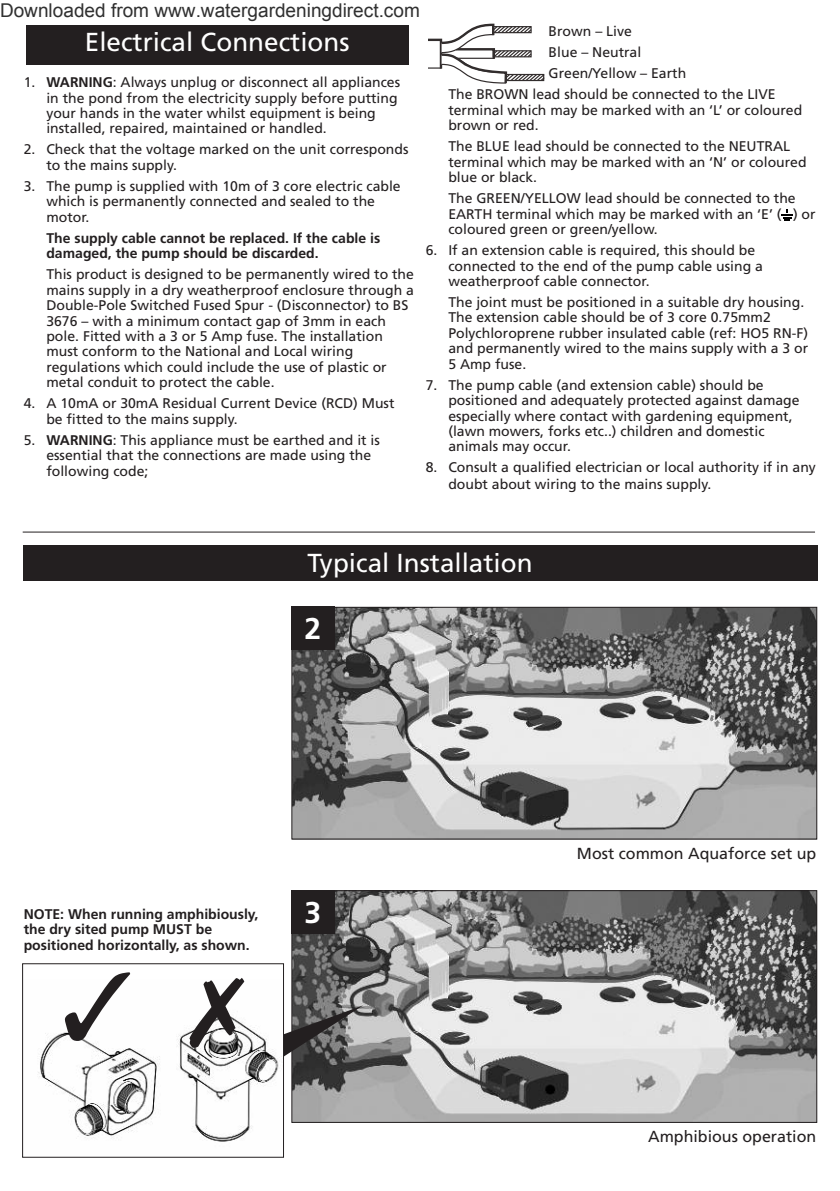
<style>
.page{position:relative;width:840px;height:1191px;background:#fff}
.page>*{position:absolute;margin:0;border:0;box-sizing:border-box;transform-origin:0 0}
.t1{font:700 30px "Frutiger";color:#fff}
.t2{font:26px "Frutiger";color:#fff}
.t3{font:19px "Arial";color:#303030}
.t4{font:16px "Frutiger";color:#231f20}
.t5{font:14px/15.4px "Frutiger";color:#231f20}
.t6{font:700 14px/15.4px "Frutiger";color:#231f20}
.s1{font-weight:700}
</style>
<div class="page">
<svg style="left:781px;top:210px;width:11px;height:11px"></svg>
<div style="left:26px;top:26px;width:382px;height:39px;background:#231f20"></div>
<svg style="left:428px;top:24px;width:116px;height:60px"></svg>
<div style="left:23px;top:545px;width:793px;height:36px;background:#231f20"></div>
<hr style="left:23px;top:531px;width:791px;height:1px;background:#231f20">
<img style="left:293px;top:609px;width:521px;height:228px">
<div style="left:291px;top:607px;width:525px;height:232px;border:1px solid #231f20"></div>
<div style="left:291px;top:607px;width:43px;height:43px;background:#231f20"></div>
<img style="left:293px;top:892px;width:521px;height:228px">
<div style="left:291px;top:890px;width:525px;height:232px;border:1px solid #231f20"></div>
<div style="left:291px;top:890px;width:43px;height:43px;background:#231f20"></div>
<img style="left:38px;top:1032px;width:215px;height:110px">
<div style="left:22px;top:963px;width:262px;height:194px;border:1px solid #231f20"></div>
<svg style="left:189px;top:978px;width:174px;height:116px"></svg>
<svg style="left:65px;top:1032px;width:65px;height:8px"></svg>
<h3 class="t3" style="left:0;top:-2px;width:421px">Downloaded from www.watergardeningdirect.com</h3>
<h2 class="t2" style="left:85px;top:31px;width:266px">Electrical Connections</h2>
<p class="t5" style="left:46px;top:76px;width:355px;text-indent:-23px">1. <span class="s1">WARNING</span>: Always unplug or disconnect all appliances in the pond from the electricity supply before putting your hands in the water whilst equipment is being installed, repaired, maintained or handled.</p>
<p class="t5" style="left:46px;top:143px;width:363px;text-indent:-23px">2. Check that the voltage marked on the unit corresponds to the mains supply.</p>
<p class="t5" style="left:46px;top:179px;width:355px;text-indent:-23px">3. The pump is supplied with 10m of 3 core electric cable which is permanently connected and sealed to the motor.</p>
<p class="t6" style="left:46px;top:231px;width:335px">The supply cable cannot be replaced. If the cable is damaged, the pump should be discarded.</p>
<p class="t5" style="left:46px;top:268px;width:369px">This product is designed to be permanently wired to the mains supply in a dry weatherproof enclosure through a Double-Pole Switched Fused Spur - (Disconnector) to BS 3676 – with a minimum contact gap of 3mm in each pole. Fitted with a 3 or 5 Amp fuse. The installation must conform to the National and Local wiring regulations which could include the use of plastic or metal conduit to protect the cable.</p>
<p class="t5" style="left:46px;top:397px;width:349px;text-indent:-23px">4. A 10mA or 30mA Residual Current Device (RCD) Must be fitted to the mains supply.</p>
<p class="t5" style="left:46px;top:433px;width:335px;text-indent:-23px">5. <span class="s1">WARNING</span>: This appliance must be earthed and it is essential that the connections are made using the following code;</p>
<p class="t5" style="left:548px;top:25px;width:85px">Brown – Live</p>
<p class="t5" style="left:548px;top:46px;width:94px">Blue – Neutral</p>
<p class="t5" style="left:548px;top:67px;width:139px">Green/Yellow – Earth</p>
<p class="t5" style="left:448px;top:88px;width:328px">The BROWN lead should be connected to the LIVE</p>
<p class="t5" style="left:448px;top:103px;width:355px">terminal which may be marked with an ‘L’ or coloured brown or red.</p>
<p class="t5" style="left:448px;top:140px;width:359px">The BLUE lead should be connected to the NEUTRAL terminal which may be marked with an ‘N’ or coloured blue or black.</p>
<p class="t5" style="left:448px;top:192px;width:368px">The GREEN/YELLOW lead should be connected to the<br>EARTH terminal which may be marked with an ‘E’ ( ) or coloured green or green/yellow.</p>
<p class="t5" style="left:448px;top:244px;width:316px;text-indent:-23px">6. If an extension cable is required, this should be connected to the end of the pump cable using a weatherproof cable connector.</p>
<p class="t5" style="left:448px;top:295px;width:361px">The joint must be positioned in a suitable dry housing.<br>The extension cable should be of 3 core 0.75mm2<br>Polychloroprene rubber insulated cable (ref: HO5 RN-F) and permanently wired to the mains supply with a 3 or 5 Amp fuse.</p>
<p class="t5" style="left:448px;top:378px;width:352px;text-indent:-23px">7. The pump cable (and extension cable) should be positioned and adequately protected against damage especially where contact with gardening equipment, (lawn mowers, forks etc..) children and domestic animals may occur.</p>
<p class="t5" style="left:448px;top:460px;width:369px;line-height:16.8px;text-indent:-23px">8. Consult a qualified electrician or local authority if in any doubt about wiring to the mains supply.</p>
<h2 class="t2" style="left:307px;top:552px;width:226px">Typical Installation</h2>
<h1 class="t1" style="left:304px;top:617px;width:18px">2</h1>
<p class="t6" style="left:24px;top:907px;width:236px">NOTE: When running amphibiously, the dry sited pump MUST be positioned horizontally, as shown.</p>
<h1 class="t1" style="left:304px;top:900px;width:18px">3</h1>
<p class="t4" style="left:576px;top:847px;width:241px">Most common Aquaforce set up</p>
<p class="t4" style="left:647px;top:1129px;width:170px">Amphibious operation</p>
</div>
